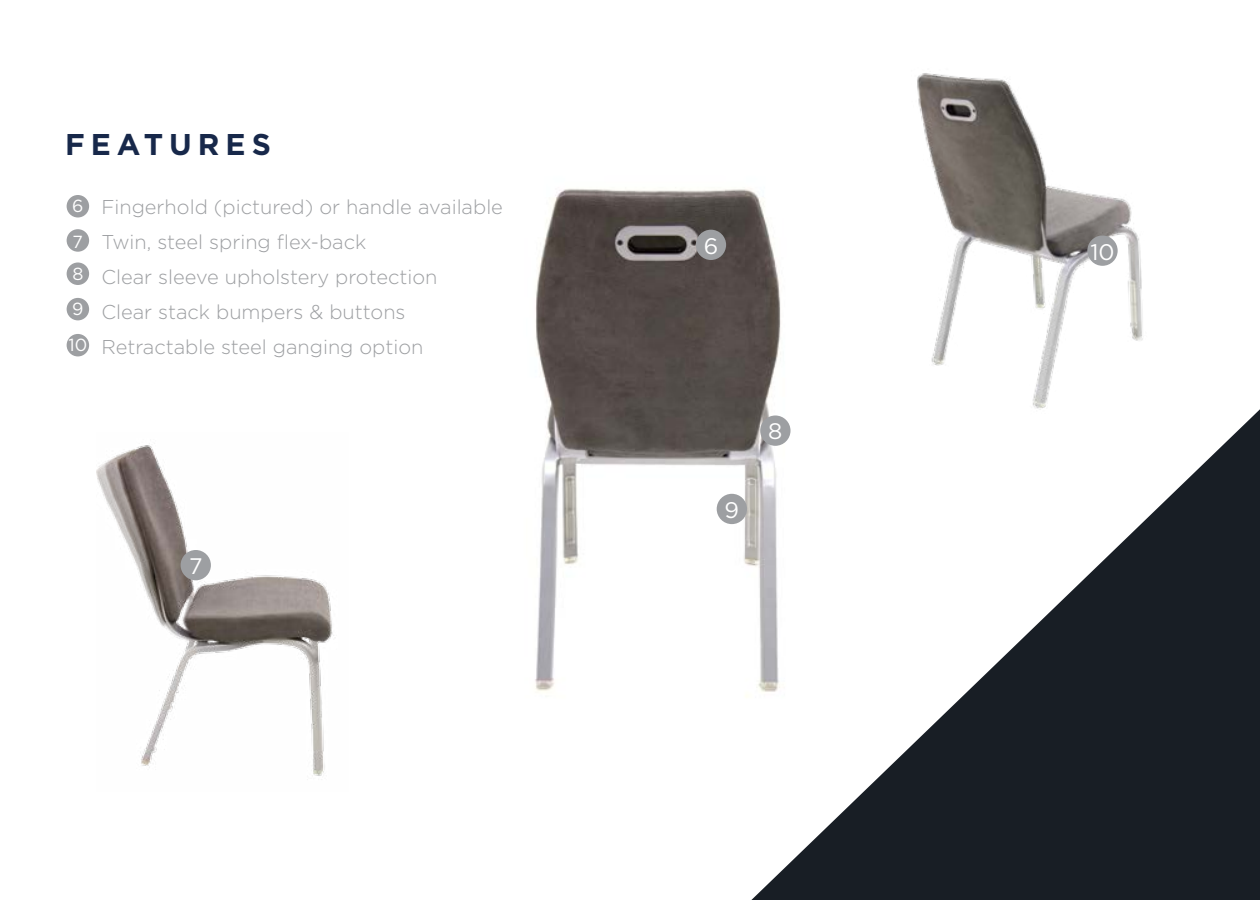
<style>
.page{position:relative;width:1260px;height:900px;background:#fff}
.page>*{position:absolute;margin:0;border:0;box-sizing:border-box;transform-origin:0 0}
.t1{font:700 30px "Gotham";letter-spacing:.2em;color:#17284a}
.t2{font:22.5px "Gotham";color:#fff}
.t3{font:300 20px/35px "Gotham";color:#9d9fa2}
.t4{font:17.5px/35.5px "Gotham";color:#fff}
</style>
<div class="page">
<div style="left:67px;top:334px;width:22px;height:22px;background:#9d9fa2;border-radius:50%"></div>
<div style="left:67px;top:298px;width:22px;height:22px;background:#9d9fa2;border-radius:50%"></div>
<div style="left:67px;top:262px;width:22px;height:23px;background:#9d9fa2;border-radius:50%"></div>
<div style="left:67px;top:229px;width:22px;height:23px;background:#9d9fa2;border-radius:50%"></div>
<div style="left:67px;top:195px;width:22px;height:23px;background:#9d9fa2;border-radius:50%"></div>
<img style="left:917px;top:73px;width:226px;height:336px">
<img style="left:535px;top:188px;width:246px;height:509px">
<svg style="left:751px;top:409px;width:509px;height:491px"></svg>
<img style="left:97px;top:445px;width:237px;height:331px">
<div style="left:1087px;top:236px;width:31px;height:30px;background:#9d9fa2;border-radius:50%"></div>
<div style="left:181px;top:550px;width:30px;height:30px;background:#9d9fa2;border-radius:50%"></div>
<div style="left:717px;top:494px;width:30px;height:30px;background:#9d9fa2;border-radius:50%"></div>
<div style="left:760px;top:416px;width:31px;height:30px;background:#9d9fa2;border-radius:50%"></div>
<div style="left:696px;top:230px;width:30px;height:30px;background:#9d9fa2;border-radius:50%"></div>
<h1 class="t1" style="left:65px;top:124px;width:207px">FEATURES</h1>
<p class="t4" style="left:72px;top:188px;width:13px">6<br>7</p>
<p class="t4" style="left:72px;top:255px;width:13px">8<br>9</p>
<p class="t4" style="left:68px;top:327px;width:20px">10</p>
<p class="t3" style="left:101px;top:189px;width:403px">Fingerhold (pictured) or handle available Twin, steel spring flex-back<br>Clear sleeve upholstery protection<br>Clear stack bumpers &amp; buttons Retractable steel ganging option</p>
<p class="t2" style="left:189px;top:552px;width:15px">7</p>
<p class="t2" style="left:704px;top:231px;width:16px">6</p>
<p class="t2" style="left:1090px;top:237px;width:26px">10</p>
<p class="t2" style="left:725px;top:496px;width:16px">9</p>
<p class="t2" style="left:768px;top:416px;width:16px">8</p>
</div>
